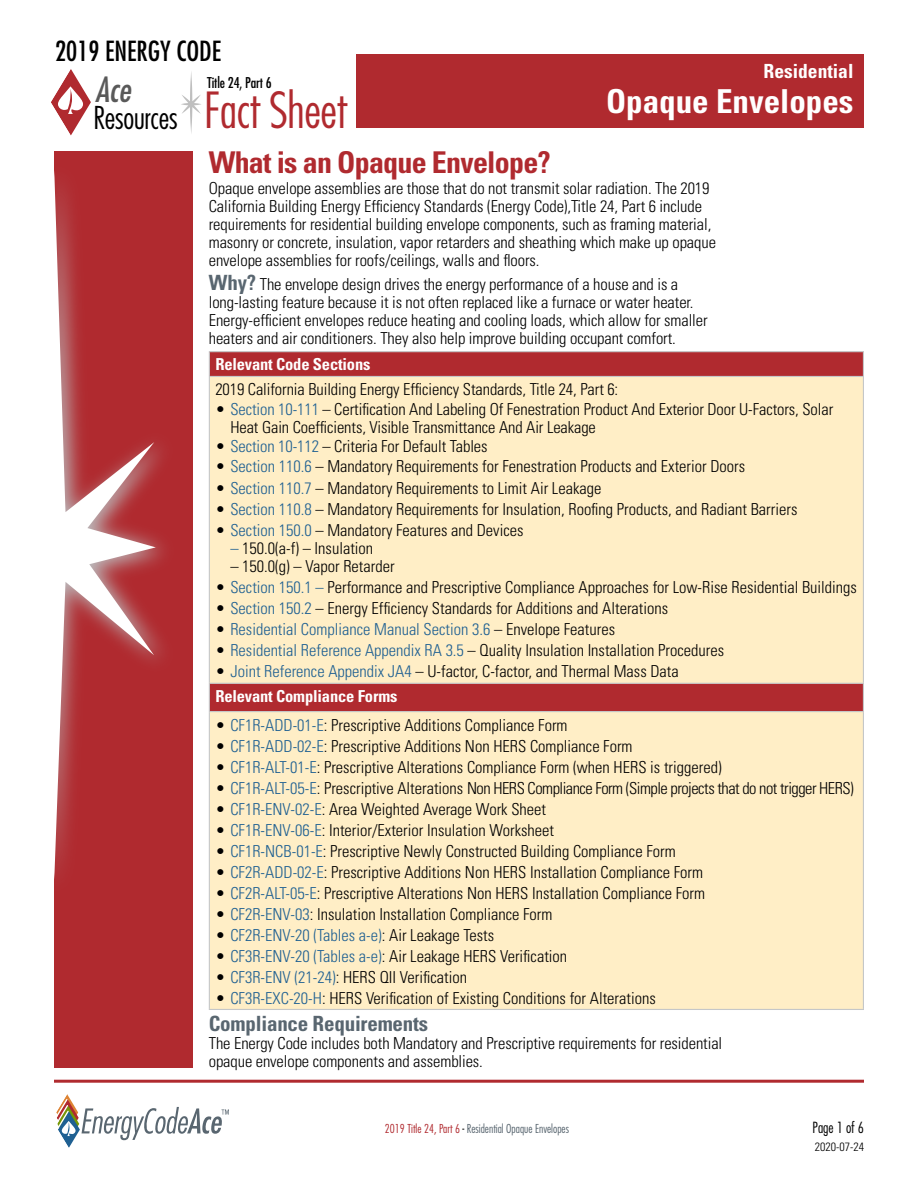
<style>
.page{position:relative;width:918px;height:1188px;background:#fff}
.page>*{position:absolute;margin:0;border:0;box-sizing:border-box;transform-origin:0 0}
.t1{font:300 condensed 48.45px "Futura";letter-spacing:-.01em;color:#b02a2f}
.t2{font:italic condensed 33.9px "Futura";color:#595959}
.t3{font:700 condensed 33px "Univers";color:#fff}
.t4{font:300 condensed 30.75px "Futura";letter-spacing:-.01em;color:#000}
.t5{font:700 condensed 30px "Univers";letter-spacing:-.025em;color:#b02a2f}
.t6{font:condensed 27px "Futura";color:#000}
.t7{font:700 condensed 21px "Univers";letter-spacing:-.01em;color:#596670}
.t8{font:700 condensed 19.5px "Univers";color:#fff}
.t9{font:300 condensed 16.5px/18px "Univers";color:#000}
.t10{font:300 condensed 16.5px "Univers";letter-spacing:-.03em;color:#000}
.t11{font:300 condensed 16.5px "Univers";color:#1f6092}
.t12{font:700 condensed 16.5px "Univers";letter-spacing:-.01em;color:#fff}
.t13{font:300 condensed 15px "Futura";color:#000}
.t14{font:condensed 14.55px "Futura";letter-spacing:-.01em;color:#000}
.t15{font:300 condensed 12px "Futura";color:#596670}
.t16{font:300 condensed 12px "Univers";color:#000}
.s1{font-weight:700;font-size:21px;color:#596670}
.s2{color:#1f6092}
.s3{color:#000}
.s4{font-weight:700;color:#fff}
.s5{color:#b02a2f}
</style>
<div class="page">
<div style="left:356px;top:54px;width:508px;height:74px;background:#b02a2f"></div>
<svg style="left:56px;top:1094px;width:173px;height:54px"></svg>
<hr style="left:54px;top:1080px;width:810px;height:3px;background:#b02a2f">
<div style="left:54px;top:151px;width:139px;height:917px;background:#b02a2f"></div>
<svg style="left:54px;top:171px;width:102px;height:708px"></svg>
<svg style="left:181px;top:72px;width:20px;height:61px"></svg>
<svg style="left:51px;top:69px;width:40px;height:67px"></svg>
<svg style="left:210px;top:352px;width:653px;height:24px;background:#b02c31"></svg>
<div style="left:210px;top:377px;width:653px;height:632px;background:#ffeec6"></div>
<svg style="left:209px;top:352px;width:1px;height:24px"></svg>
<hr style="left:209px;top:351px;width:655px;height:1px;background:#c5c7c8">
<svg style="left:863px;top:352px;width:1px;height:24px"></svg>
<hr style="left:209px;top:377px;width:1px;height:306px;background:#c5c7c8">
<hr style="left:209px;top:376px;width:655px;height:1px;background:#c5c7c8">
<hr style="left:863px;top:377px;width:1px;height:306px;background:#c5c7c8">
<svg style="left:209px;top:684px;width:1px;height:27px"></svg>
<hr style="left:209px;top:683px;width:655px;height:1px;background:#c5c7c8">
<svg style="left:863px;top:684px;width:1px;height:27px"></svg>
<hr style="left:209px;top:712px;width:1px;height:297px;background:#c5c7c8">
<hr style="left:209px;top:711px;width:655px;height:1px;background:#c5c7c8">
<hr style="left:863px;top:712px;width:1px;height:297px;background:#c5c7c8">
<hr style="left:209px;top:1009px;width:655px;height:1px;background:#c5c7c8">
<h3 class="t6" style="left:55px;top:34px;width:167px">2019 ENERGY CODE</h3>
<h2 class="t2" style="left:95px;top:68px;width:37px">Ace</h2>
<h3 class="t4" style="left:94px;top:98px;width:85px">Resources</h3>
<p class="t14" style="left:207px;top:73px;width:66px">Title 24, Part 6</p>
<h1 class="t1" style="left:204px;top:80px;width:144px">Fact Sheet</h1>
<p class="t8" style="left:764px;top:59px;width:91px">Residential</p>
<h3 class="t3" style="left:606px;top:81px;width:249px">Opaque Envelopes</h3>
<h3 class="t5" style="left:209px;top:144px;width:344px">What is an Opaque Envelope?</h3>
<p class="t9" style="left:209px;top:179px;width:509px">Opaque envelope assemblies are those that do not transmit solar radiation. The 2019<br>California Building Energy Efficiency Standards (Energy Code),Title 24, Part 6 include requirements for residential building envelope components, such as framing material, masonry or concrete, insulation, vapor retarders and sheathing which make up opaque envelope assemblies for roofs/ceilings, walls and floors.</p>
<p class="t9" style="left:209px;top:275px;width:500px"><span class="s1">Why?</span> The envelope design drives the energy performance of a house and is a long-lasting feature because it is not often replaced like a furnace or water heater.<br>Energy-efficient envelopes reduce heating and cooling loads, which allow for smaller heaters and air conditioners. They also help improve building occupant comfort.</p>
<p class="t12" style="left:215px;top:354px;width:157px">Relevant Code Sections</p>
<p class="t9" style="left:215px;top:380px;width:404px">2019 California Building Energy Efficiency Standards, Title 24, Part 6:</p>
<p class="t9" style="left:230px;top:400px;width:604px;text-indent:-15px">• <span class="s2">Section 10-111</span> – Certification And Labeling Of Fenestration Product And Exterior Door U-Factors, Solar<br>Heat Gain Coefficients, Visible Transmittance And Air Leakage</p>
<p class="t9" style="left:215px;top:437px;width:274px">• <span class="s2">Section 10-112</span> – Criteria For Default Tables</p>
<p class="t9" style="left:215px;top:457px;width:531px">• <span class="s2">Section 110.6</span> – Mandatory Requirements for Fenestration Products and Exterior Doors</p>
<p class="t9" style="left:215px;top:479px;width:388px">• <span class="s2">Section 110.7</span> – Mandatory Requirements to Limit Air Leakage</p>
<p class="t9" style="left:215px;top:500px;width:584px">• <span class="s2">Section 110.8</span> – Mandatory Requirements for Insulation, Roofing Products, and Radiant Barriers</p>
<p class="t9" style="left:215px;top:521px;width:310px">• <span class="s2">Section 150.0</span> – Mandatory Features and Devices</p>
<p class="t9" style="left:230px;top:539px;width:144px"><span class="s2">–</span> 150.0(a-f) – Insulation</p>
<p class="t9" style="left:230px;top:557px;width:166px">– 150.0(g) – Vapor Retarder</p>
<p class="t9" style="left:215px;top:578px;width:643px">• <span class="s2">Section 150.1 –</span> Performance and Prescriptive Compliance Approaches for Low-Rise Residential Buildings</p>
<p class="t9" style="left:215px;top:599px;width:454px">• <span class="s2">Section 150.2</span> – Energy Efficiency Standards for Additions and Alterations</p>
<p class="t11" style="left:215px;top:620px;width:401px"><span class="s3">•</span> Residential Compliance Manual Section 3.6 <span class="s3">– Envelope Features</span></p>
<p class="t9" style="left:215px;top:641px;width:510px">• <span class="s2">Residential Reference Appendix RA 3.5</span> – Quality Insulation Installation Procedures</p>
<p class="t9" style="left:215px;top:659px;width:465px;line-height:24.8px">• <span class="s2">Joint Reference Appendix JA4</span> – U-factor, C-factor, and Thermal Mass Data<br><span class="s4">Relevant Compliance Forms</span></p>
<p class="t9" style="left:215px;top:715px;width:354px">• <span class="s2">CF1R-ADD-01-E</span>: Prescriptive Additions Compliance Form</p>
<p class="t9" style="left:215px;top:736px;width:419px">• <span class="s2">CF1R-ADD-02-E</span>: Prescriptive Additions Non HERS Compliance Form</p>
<p class="t9" style="left:215px;top:757px;width:508px">• <span class="s2">CF1R-ALT-01-E</span>: Prescriptive Alterations Compliance Form (when HERS is triggered)</p>
<p class="t10" style="left:215px;top:778px;width:640px">• <span class="s2">CF1R-ALT-05-E</span>: Prescriptive Alterations Non HERS Compliance Form (Simple projects that do not trigger HERS)</p>
<p class="t9" style="left:215px;top:799px;width:332px">• <span class="s2">CF1R-ENV-02-E</span>: Area Weighted Average Work Sheet</p>
<p class="t9" style="left:215px;top:820px;width:340px">• <span class="s2">CF1R-ENV-06-E</span>: Interior/Exterior Insulation Worksheet</p>
<p class="t9" style="left:215px;top:841px;width:462px">• <span class="s2">CF1R-NCB-01-E</span>: Prescriptive Newly Constructed Building Compliance Form</p>
<p class="t9" style="left:215px;top:862px;width:489px">• <span class="s2">CF2R-ADD-02-E</span>: Prescriptive Additions Non HERS Installation Compliance Form</p>
<p class="t9" style="left:215px;top:883px;width:491px">• <span class="s2">CF2R-ALT-05-E</span>: Prescriptive Alterations Non HERS Installation Compliance Form</p>
<p class="t9" style="left:215px;top:905px;width:339px">• <span class="s2">CF2R-ENV-03</span>: Insulation Installation Compliance Form</p>
<p class="t11" style="left:215px;top:925px;width:280px"><span class="s3">•</span> CF2R-ENV-20 (Tables a-e)<span class="s3">: Air Leakage Tests</span></p>
<p class="t9" style="left:215px;top:947px;width:353px">• <span class="s2">CF3R-ENV-20 (Tables a-e)</span>: Air Leakage HERS Verification</p>
<p class="t9" style="left:215px;top:968px;width:253px">• <span class="s2">CF3R-ENV (21-24)</span>: HERS QII Verification</p>
<p class="t9" style="left:215px;top:989px;width:442px">• <span class="s2">CF3R-EXC-20-H</span>: HERS Verification of Existing Conditions for Alterations</p>
<p class="t7" style="left:209px;top:1011px;width:221px">Compliance Requirements</p>
<p class="t9" style="left:209px;top:1034px;width:515px">The Energy Code includes both Mandatory and Prescriptive requirements for residential opaque envelope components and assemblies.</p>
<p class="t15" style="left:385px;top:1121px;width:186px"><span class="s5">2019 Title 24, Part 6</span> <span class="s3">-</span> Residential Opaque Envelopes</p>
<p class="t13" style="left:813px;top:1118px;width:53px">Page 1 of 6</p>
<p class="t16" style="left:815px;top:1140px;width:51px">2020-07-24</p>
</div>
